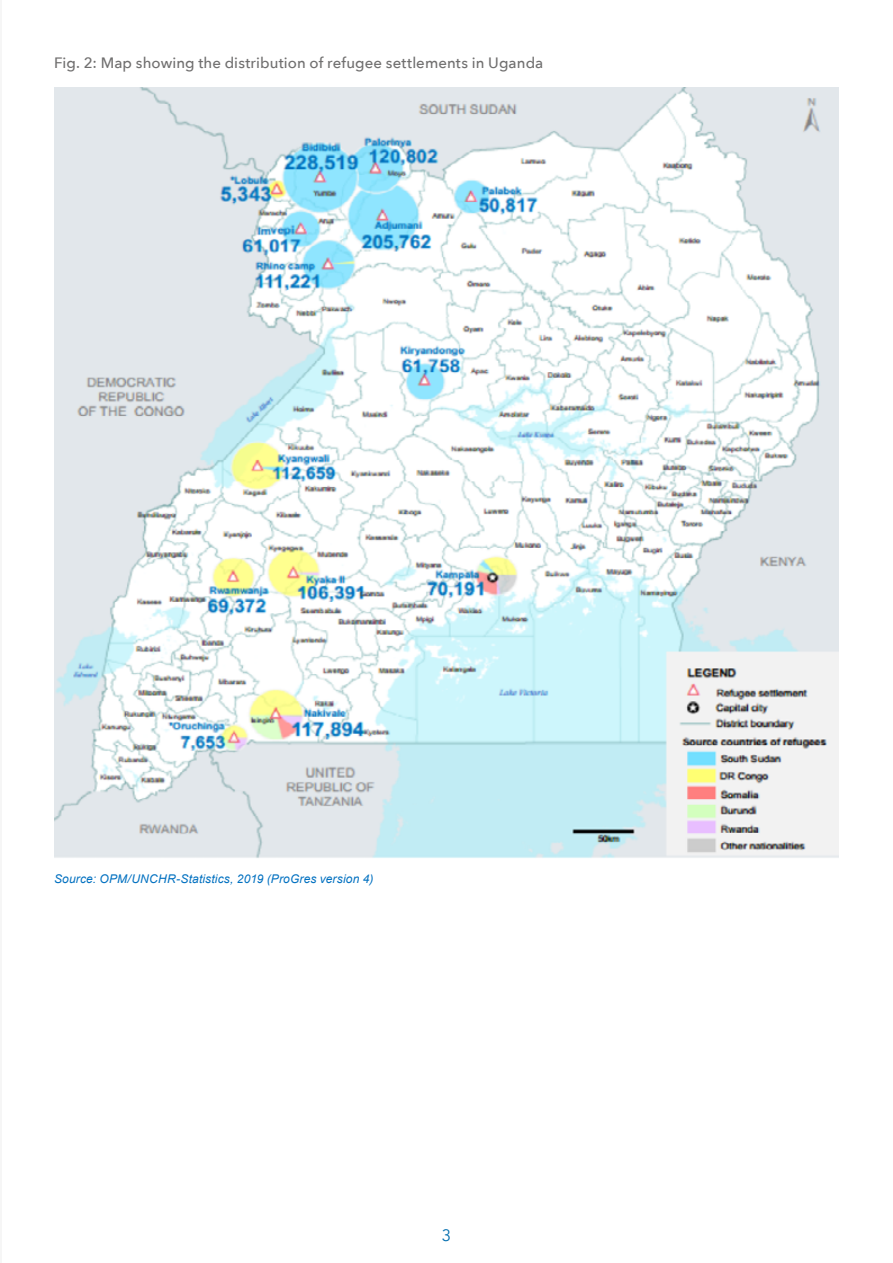
<style>
.page{position:relative;width:893px;height:1263px;background:#fff}
.page>*{position:absolute;margin:0;border:0;box-sizing:border-box;transform-origin:0 0}
.t1{font:16.5px "Avenir";color:#006dae}
.t2{font:500 15px "Avenir Next";letter-spacing:.005em;color:#706f6f}
.t3{font:italic 12px "Arial";letter-spacing:.015em;color:#0070c0}
</style>
<div class="page">
<hr style="left:0;top:0;width:2px;height:1263px;background:#f6f6f6">
<img style="left:54px;top:87px;width:785px;height:771px">
<p class="t2" style="left:54px;top:50px;width:491px">Fig. 2: Map showing the distribution of refugee settlements in Uganda</p>
<p class="t3" style="left:54px;top:871px;width:321px">Source: OPM/UNCHR-Statistics, 2019 (ProGres version 4)</p>
<p class="t1" style="left:442px;top:1226px;width:11px">3</p>
</div>
